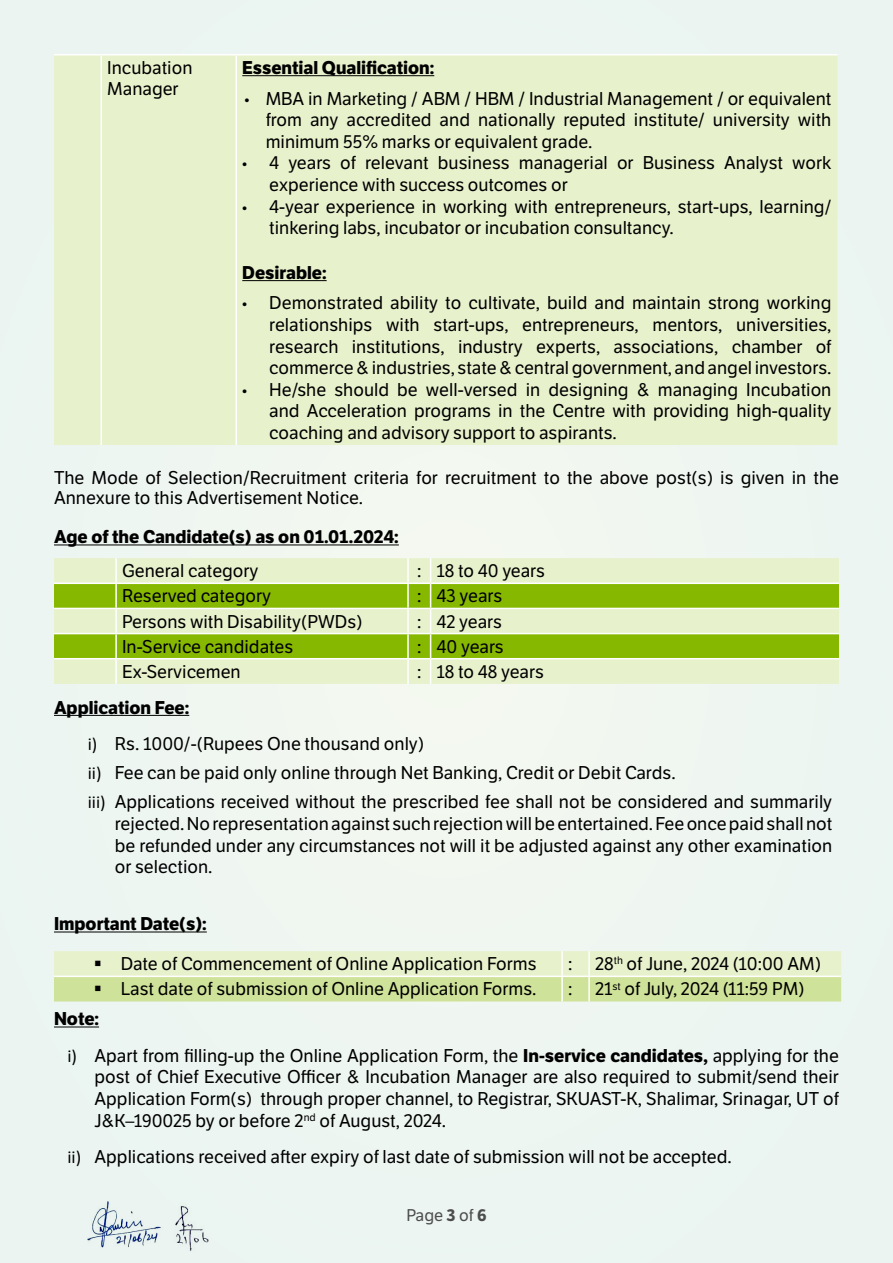
<style>
.page{position:relative;width:893px;height:1263px;background:#edf5f1}
.page>*{position:absolute;margin:0;border:0;box-sizing:border-box;transform-origin:0 0}
.t1{font:18px/21.6px "LFT Etica";color:#000;text-align:justify}
.t2{font:700 18px "LFT Etica";color:#000}
.No_Spacing{font:16.5px "LFT Etica";color:#4d4d4d}
.s1{font-family:"Myriad Pro"}
.s2{font-family:"Calibri"}
.s3{font-weight:700}
</style>
<div class="page">
<hr style="left:54px;top:544px;width:345px;height:1px;background:#000">
<hr style="left:54px;top:715px;width:135px;height:1px;background:#000">
<hr style="left:54px;top:931px;width:153px;height:1px;background:#000">
<hr style="left:54px;top:1026px;width:45px;height:1px;background:#000">
<div style="left:54px;top:56px;width:783px;height:389px;background:#e7f1cc"></div>
<hr style="left:54px;top:54px;width:47px;height:2px;background:#fff">
<hr style="left:101px;top:54px;width:135px;height:2px;background:#fff">
<hr style="left:100px;top:56px;width:2px;height:389px;background:#fff">
<hr style="left:236px;top:54px;width:601px;height:2px;background:#fff">
<hr style="left:236px;top:56px;width:1px;height:389px;background:#fff">
<hr style="left:242px;top:75px;width:192px;height:1px;background:#000">
<hr style="left:242px;top:280px;width:85px;height:1px;background:#000">
<div style="left:54px;top:558px;width:785px;height:126px;background:#e7f1cc"></div>
<svg style="left:54px;top:584px;width:785px;height:74px;fill:#87b800"></svg>
<hr style="left:115px;top:558px;width:2px;height:24px;background:#fff">
<hr style="left:407px;top:558px;width:2px;height:24px;background:#fff">
<hr style="left:54px;top:582px;width:62px;height:2px;background:#fff">
<hr style="left:116px;top:582px;width:292px;height:2px;background:#fff">
<hr style="left:115px;top:584px;width:2px;height:24px;background:#fff">
<hr style="left:407px;top:584px;width:2px;height:24px;background:#fff">
<hr style="left:431px;top:582px;width:408px;height:2px;background:#fff">
<hr style="left:54px;top:608px;width:62px;height:1px;background:#fff">
<hr style="left:116px;top:608px;width:292px;height:1px;background:#fff">
<hr style="left:115px;top:609px;width:2px;height:24px;background:#fff">
<hr style="left:407px;top:609px;width:2px;height:24px;background:#fff">
<hr style="left:431px;top:608px;width:408px;height:1px;background:#fff">
<hr style="left:54px;top:633px;width:62px;height:1px;background:#fff">
<hr style="left:116px;top:633px;width:292px;height:1px;background:#fff">
<hr style="left:115px;top:634px;width:2px;height:24px;background:#fff">
<hr style="left:407px;top:634px;width:2px;height:24px;background:#fff">
<hr style="left:431px;top:633px;width:408px;height:1px;background:#fff">
<hr style="left:54px;top:658px;width:62px;height:1px;background:#fff">
<hr style="left:116px;top:658px;width:292px;height:1px;background:#fff">
<hr style="left:115px;top:659px;width:2px;height:25px;background:#fff">
<hr style="left:407px;top:659px;width:2px;height:25px;background:#fff">
<hr style="left:431px;top:658px;width:408px;height:1px;background:#fff">
<svg style="left:408px;top:558px;width:23px;height:126px"></svg>
<img style="left:87px;top:1201px;width:59px;height:47px">
<img style="left:146px;top:1206px;width:63px;height:45px">
<svg style="left:54px;top:951px;width:787px;height:50px"></svg>
<p class="t1" style="left:107px;top:58px;width:87px;line-height:20.7px">Incubation<br>Manager</p>
<p class="t2" style="left:242px;top:57px;width:194px">Essential Qualification:</p>
<p class="t1" style="left:266px;top:88px;width:567px;text-indent:-21px"><span class="s1">•</span> MBA in Marketing / ABM / HBM / Industrial Management / or equivalent from any accredited and nationally reputed institute/ university with minimum 55% marks or equivalent grade.</p>
<p class="t1" style="left:269px;top:153px;width:564px;text-indent:-27px"><span class="s1">•</span> 4 years of relevant business managerial or Business Analyst work experience with success outcomes or</p>
<p class="t1" style="left:269px;top:196px;width:564px;text-indent:-27px"><span class="s1">•</span> 4-year experience in working with entrepreneurs, start-ups, learning/ tinkering labs, incubator or incubation consultancy.</p>
<p class="t2" style="left:242px;top:261px;width:86px">Desirable:</p>
<p class="t1" style="left:269px;top:293px;width:564px;text-indent:-27px"><span class="s1">•</span> Demonstrated ability to cultivate, build and maintain strong working relationships with start-ups, entrepreneurs, mentors, universities, research institutions, industry experts, associations, chamber of commerce &amp; industries, state &amp; central government, and angel investors.</p>
<p class="t1" style="left:269px;top:379px;width:564px;text-indent:-27px"><span class="s1">•</span> He/she should be well-versed in designing &amp; managing Incubation and Acceleration programs in the Centre with providing high-quality coaching and advisory support to aspirants.</p>
<p class="t1" style="left:54px;top:467px;width:786px;line-height:20.7px">The Mode of Selection/Recruitment criteria for recruitment to the above post(s) is given in the<br>Annexure to this Advertisement Notice.</p>
<p class="t2" style="left:54px;top:526px;width:346px">Age of the Candidate(s) as on 01.01.2024:</p>
<p class="t1" style="left:122px;top:560px;width:138px">General category</p>
<p class="t1" style="left:417px;top:560px;width:6px">:</p>
<p class="t1" style="left:437px;top:560px;width:110px">18 to 40 years</p>
<p class="t1" style="left:122px;top:586px;width:150px">Reserved category</p>
<p class="t1" style="left:417px;top:586px;width:6px">:</p>
<p class="t1" style="left:437px;top:586px;width:67px">43 years</p>
<p class="t1" style="left:122px;top:611px;width:242px">Persons with Disability(PWDs)</p>
<p class="t1" style="left:417px;top:611px;width:6px">:</p>
<p class="t1" style="left:437px;top:611px;width:67px">42 years</p>
<p class="t1" style="left:122px;top:636px;width:173px">In-Service candidates</p>
<p class="t1" style="left:417px;top:636px;width:6px">:</p>
<p class="t1" style="left:437px;top:636px;width:69px">40 years</p>
<p class="t1" style="left:122px;top:661px;width:120px">Ex-Servicemen</p>
<p class="t1" style="left:417px;top:661px;width:6px">:</p>
<p class="t1" style="left:437px;top:661px;width:109px">18 to 48 years</p>
<p class="t2" style="left:54px;top:696px;width:137px">Application Fee:</p>
<p class="t1" style="left:88px;top:733px;width:338px"><span class="s2">i)</span> Rs. 1000/-(Rupees One thousand only)</p>
<p class="t1" style="left:88px;top:762px;width:589px"><span class="s2">ii)</span> Fee can be paid only online through Net Banking, Credit or Debit Cards.</p>
<p class="t1" style="left:115px;top:792px;width:719px;text-indent:-27px"><span class="s2">iii)</span> Applications received without the prescribed fee shall not be considered and summarily rejected. No representation against such rejection will be entertained. Fee once paid shall not be refunded under any circumstances not will it be adjusted against any other examination or selection.</p>
<p class="t2" style="left:54px;top:913px;width:154px">Important Date(s):</p>
<p class="t1" style="left:94px;top:953px;width:444px">▪ Date of Commencement of Online Application Forms</p>
<p class="t1" style="left:568px;top:953px;width:6px">:</p>
<p class="t1" style="left:595px;top:953px;width:227px">28<sup>th</sup> of June, 2024 (10:00 AM)</p>
<p class="t1" style="left:94px;top:979px;width:444px">▪ Last date of submission of Online Application Forms.</p>
<p class="t1" style="left:568px;top:979px;width:6px">:</p>
<p class="t1" style="left:595px;top:979px;width:211px">21<sup>st</sup> of July, 2024 (11:59 PM)</p>
<p class="t2" style="left:54px;top:1008px;width:47px">Note:</p>
<p class="t1" style="left:94px;top:1045px;width:746px;text-indent:-27px"><span class="s2">i)</span> Apart from filling-up the Online Application Form, the <span class="s3">In-service candidates,</span> applying for the post of Chief Executive Officer &amp; Incubation Manager are also required to submit/send their Application Form(s) through proper channel, to Registrar, SKUAST-K, Shalimar, Srinagar, UT of J&amp;K–190025 by or before 2<sup>nd</sup> of August, 2024.</p>
<p class="t1" style="left:68px;top:1146px;width:666px"><span class="s2">ii)</span> Applications received after expiry of last date of submission will not be accepted.</p>
<p class="No_Spacing" style="left:406px;top:1205px;width:82px">Page <span class="s3">3</span> of <span class="s3">6</span></p>
</div>
